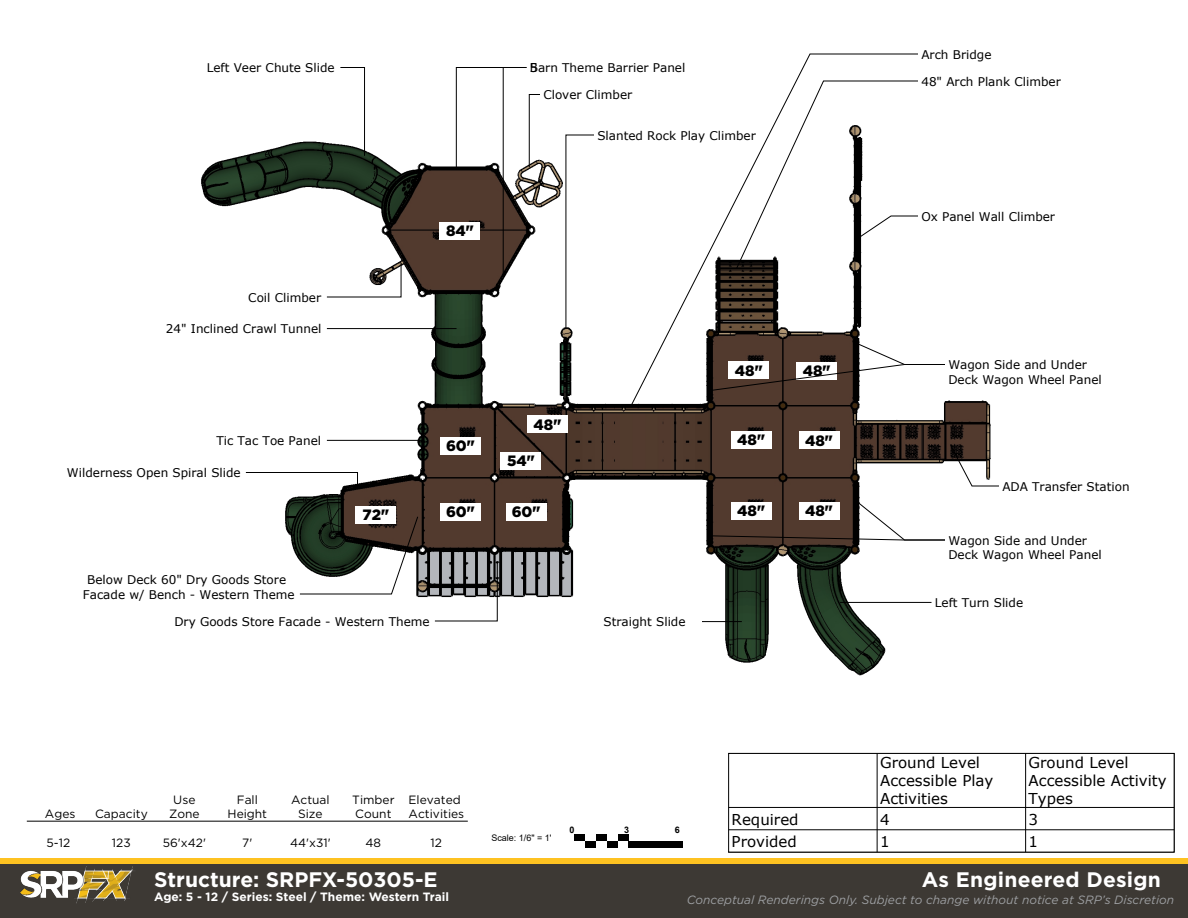
<style>
.page{position:relative;width:1188px;height:918px;background:#fff}
.page>*{position:absolute;margin:0;border:0;box-sizing:border-box;transform-origin:0 0}
.t1{font:700 21px "Gotham";color:#fff}
.t2{font:15px/18px "Verdana";color:#000}
.t3{font:900 15px "Gotham";color:#000}
.t4{font:12px/14.4px "Verdana";color:#000}
.t5{font:12px/14.4px "Gotham";color:#000;text-align:center}
.t6{font:italic 12px "Gotham";color:#9d9fa2}
.t7{font:700 12px "Gotham";color:#fff}
.t8{font:9px "Arial";color:#000}
.t9{font:700 9px "Arial";color:#000}
</style>
<div class="page">
<div style="left:0;top:858px;width:1188px;height:6px;background:#fec221"></div>
<div style="left:0;top:864px;width:1188px;height:54px;background:#3d3934"></div>
<img style="left:20px;top:866px;width:113px;height:37px">
<hr style="left:27px;top:821px;width:441px;height:1px;background:#000">
<img style="left:201px;top:67px;width:973px;height:686px">
<div style="left:575px;top:834px;width:10px;height:7px;background:#000"></div>
<div style="left:585px;top:841px;width:11px;height:6px;background:#000"></div>
<div style="left:596px;top:834px;width:11px;height:7px;background:#000"></div>
<div style="left:607px;top:841px;width:11px;height:6px;background:#000"></div>
<div style="left:618px;top:834px;width:11px;height:7px;background:#000"></div>
<div style="left:629px;top:841px;width:54px;height:6px;background:#000"></div>
<div style="left:731px;top:431px;width:40px;height:18px;background:#fff"></div>
<div style="left:799px;top:431px;width:40px;height:18px;background:#fff"></div>
<div style="left:527px;top:415px;width:41px;height:18px;background:#fff"></div>
<div style="left:501px;top:452px;width:40px;height:18px;background:#fff"></div>
<div style="left:506px;top:503px;width:40px;height:18px;background:#fff"></div>
<div style="left:440px;top:503px;width:41px;height:18px;background:#fff"></div>
<div style="left:440px;top:437px;width:41px;height:18px;background:#fff"></div>
<div style="left:356px;top:506px;width:40px;height:18px;background:#fff"></div>
<div style="left:440px;top:222px;width:40px;height:18px;background:#fff"></div>
<svg style="left:456px;top:67px;width:85px;height:210px"></svg>
<svg style="left:326px;top:263px;width:76px;height:35px"></svg>
<svg style="left:340px;top:67px;width:25px;height:90px"></svg>
<hr style="left:327px;top:328px;width:130px;height:1px;background:#000">
<svg style="left:565px;top:134px;width:30px;height:196px"></svg>
<svg style="left:434px;top:562px;width:64px;height:60px"></svg>
<svg style="left:245px;top:472px;width:113px;height:15px"></svg>
<svg style="left:299px;top:516px;width:120px;height:79px"></svg>
<hr style="left:327px;top:440px;width:96px;height:1px;background:#000">
<hr style="left:840px;top:602px;width:92px;height:1px;background:#000">
<hr style="left:702px;top:621px;width:40px;height:1px;background:#000">
<svg style="left:710px;top:499px;width:236px;height:42px"></svg>
<svg style="left:919px;top:343px;width:27px;height:48px"></svg>
<svg style="left:950px;top:444px;width:50px;height:43px"></svg>
<svg style="left:630px;top:53px;width:289px;height:353px"></svg>
<hr style="left:729px;top:807px;width:445px;height:1px;background:#000">
<hr style="left:729px;top:829px;width:445px;height:1px;background:#000">
<hr style="left:877px;top:753px;width:1px;height:99px;background:#000">
<hr style="left:1025px;top:753px;width:1px;height:99px;background:#000">
<div style="left:728px;top:753px;width:447px;height:99px;border:1px solid #000"></div>
<p class="t4" style="left:207px;top:61px;width:129px">Left Veer Chute Slide</p>
<p class="t4" style="left:530px;top:61px;width:157px">Barn Theme Barrier Panel</p>
<p class="t4" style="left:543px;top:88px;width:90px">Clover Climber</p>
<p class="t4" style="left:530px;top:61px;width:9px">5</p>
<p class="t4" style="left:597px;top:128px;width:160px">Slanted Rock Play Climber</p>
<p class="t4" style="left:248px;top:290px;width:74px">Coil Climber</p>
<p class="t4" style="left:166px;top:322px;width:157px">24" Inclined Crawl Tunnel</p>
<p class="t3" style="left:446px;top:220px;width:29px">84"</p>
<p class="t4" style="left:216px;top:433px;width:106px">Tic Tac Toe Panel</p>
<p class="t4" style="left:67px;top:466px;width:175px">Wilderness Open Spiral Slide</p>
<p class="t3" style="left:363px;top:505px;width:28px">72"</p>
<p class="t3" style="left:446px;top:435px;width:30px">60"</p>
<p class="t3" style="left:534px;top:414px;width:29px">48"</p>
<p class="t3" style="left:507px;top:450px;width:29px">54"</p>
<p class="t3" style="left:446px;top:501px;width:30px">60"</p>
<p class="t3" style="left:512px;top:501px;width:30px">60"</p>
<p class="t4" style="left:83px;top:573px;width:213px;text-align:center">Below Deck 60" Dry Goods Store<br>Facade w/ Bench - Western Theme</p>
<p class="t4" style="left:174px;top:614px;width:257px">Dry Goods Store Facade - Western Theme</p>
<p class="t4" style="left:604px;top:615px;width:83px">Straight Slide</p>
<p class="t3" style="left:735px;top:360px;width:29px">48"</p>
<p class="t3" style="left:803px;top:360px;width:29px">48"</p>
<p class="t3" style="left:737px;top:429px;width:29px">48"</p>
<p class="t3" style="left:805px;top:430px;width:29px">48"</p>
<p class="t3" style="left:737px;top:500px;width:29px">48"</p>
<p class="t3" style="left:805px;top:501px;width:29px">48"</p>
<p class="t4" style="left:921px;top:47px;width:72px">Arch Bridge</p>
<p class="t4" style="left:921px;top:74px;width:141px">48" Arch Plank Climber</p>
<p class="t4" style="left:921px;top:209px;width:135px">Ox Panel Wall Climber</p>
<p class="t4" style="left:948px;top:358px;width:155px">Wagon Side and Under<br>Deck Wagon Wheel Panel</p>
<p class="t4" style="left:1002px;top:479px;width:129px">ADA Transfer Station</p>
<p class="t4" style="left:948px;top:533px;width:155px">Wagon Side and Under<br>Deck Wagon Wheel Panel</p>
<p class="t4" style="left:935px;top:595px;width:90px">Left Turn Slide</p>
<p class="t5" style="left:45px;top:807px;width:32px">Ages</p>
<p class="t5" style="left:95px;top:807px;width:54px">Capacity</p>
<p class="t5" style="left:169px;top:792px;width:32px">Use<br>Zone</p>
<p class="t5" style="left:228px;top:792px;width:41px">Fall<br>Height</p>
<p class="t5" style="left:291px;top:792px;width:40px">Actual<br>Size</p>
<p class="t5" style="left:352px;top:792px;width:44px;text-align:left">Timber<br>Count</p>
<p class="t5" style="left:409px;top:792px;width:57px;text-align:left">Elevated<br>Activities</p>
<p class="t5" style="left:47px;top:835px;width:25px">5-12</p>
<p class="t5" style="left:112px;top:835px;width:20px">123</p>
<p class="t5" style="left:163px;top:835px;width:45px">56'x42'</p>
<p class="t5" style="left:242px;top:835px;width:12px">7'</p>
<p class="t5" style="left:290px;top:835px;width:42px">44'x31'</p>
<p class="t5" style="left:366px;top:835px;width:17px">48</p>
<p class="t5" style="left:431px;top:835px;width:13px">12</p>
<p class="t8" style="left:491px;top:831px;width:62px">Scale: 1/6" = 1'</p>
<p class="t9" style="left:569px;top:824px;width:7px">0</p>
<p class="t9" style="left:624px;top:824px;width:7px">3</p>
<p class="t9" style="left:675px;top:824px;width:7px">6</p>
<p class="t2" style="left:880px;top:754px;width:115px">Ground Level<br>Accessible Play<br>Activities</p>
<p class="t2" style="left:1029px;top:754px;width:140px">Ground Level<br>Accessible Activity<br>Types</p>
<p class="t2" style="left:732px;top:810px;width:69px">Required</p>
<p class="t2" style="left:880px;top:810px;width:11px">4</p>
<p class="t2" style="left:1029px;top:810px;width:11px">3</p>
<p class="t2" style="left:732px;top:832px;width:67px">Provided</p>
<p class="t2" style="left:880px;top:832px;width:11px">1</p>
<p class="t2" style="left:1029px;top:832px;width:11px">1</p>
<p class="t1" style="left:154px;top:865px;width:285px">Structure: SRPFX-50305-E</p>
<p class="t7" style="left:154px;top:889px;width:296px">Age: 5 - 12 / Series: Steel / Theme: Western Trail</p>
<p class="t1" style="left:922px;top:865px;width:241px">As Engineered Design</p>
<p class="t6" style="left:687px;top:892px;width:489px">Conceptual Renderings Only. Subject to change without notice at SRP’s Discretion</p>
</div>
